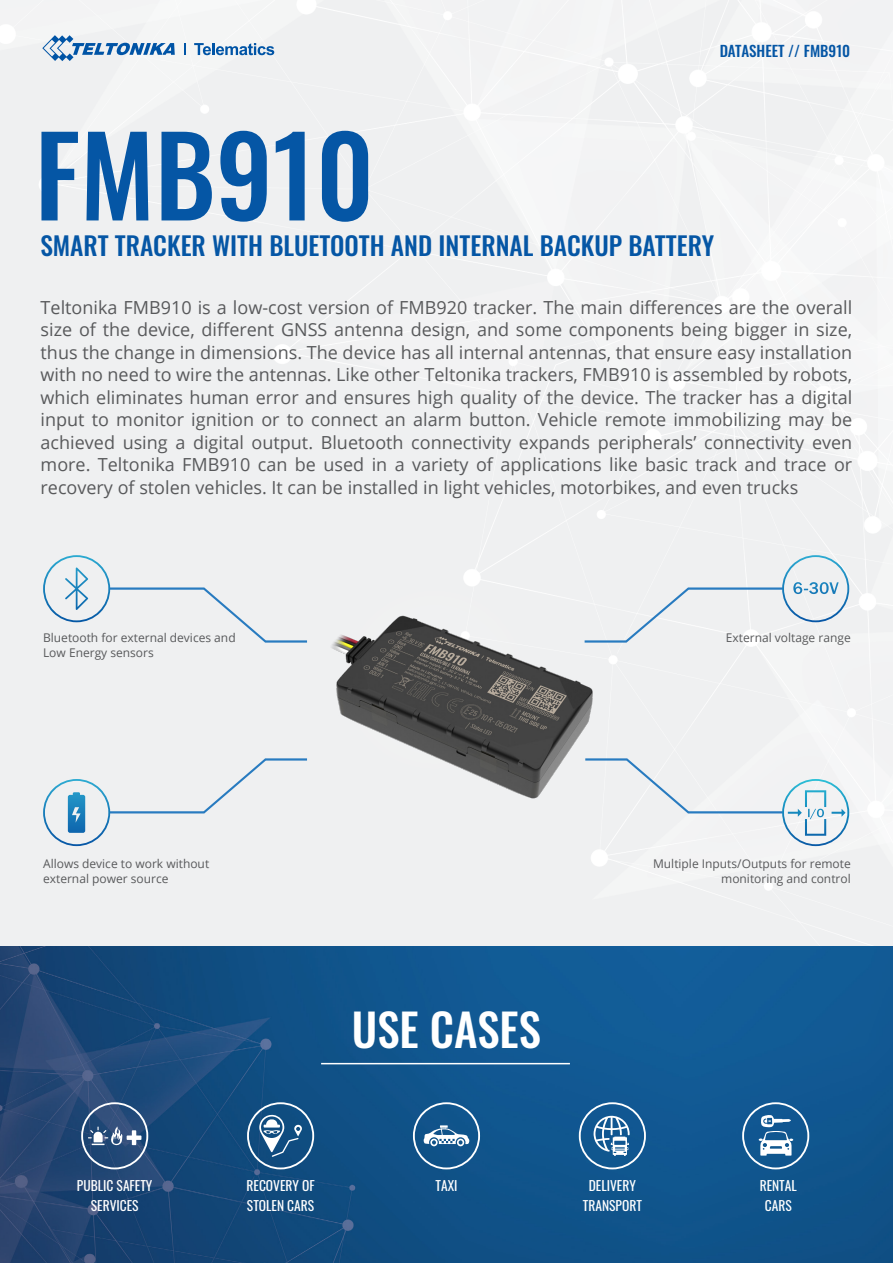
<style>
.page{position:relative;width:893px;height:1263px;background:#fff}
.page>*{position:absolute;margin:0;border:0;box-sizing:border-box;transform-origin:0 0}
.t1{font:500 109.5px "Oswald";color:#0556a5}
.t2{font:500 45px "Oswald";color:#fff}
.t3{font:500 25.5px "Oswald";color:#0556a5}
.t4{font:18px/22.5px "Open Sans";color:#58595b;text-align:justify}
.t5{font:500 15px "Oswald";color:#0556a5}
.t6{font:13.5px/19.5px "Oswald";color:#fff;text-align:center}
.t7{font:12px/15px "Open Sans";color:#58595b}
</style>
<div class="page">
<img style="left:0;top:946px;width:893px;height:317px">
<div style="left:220px;top:465px;width:428px;height:428px;background:#eff0f1;border-radius:214px"></div>
<svg style="left:631px;top:757px;width:218px;height:89px"></svg>
<svg style="left:609px;top:555px;width:240px;height:89px"></svg>
<svg style="left:43px;top:757px;width:215px;height:89px"></svg>
<svg style="left:43px;top:555px;width:216px;height:89px"></svg>
<svg style="left:81px;top:1102px;width:67px;height:67px;background:#47668c"></svg>
<svg style="left:413px;top:1102px;width:67px;height:67px;background:#39709e"></svg>
<svg style="left:247px;top:1102px;width:67px;height:67px;background:#3c6d97"></svg>
<svg style="left:742px;top:1102px;width:67px;height:67px;background:#437aa8"></svg>
<svg style="left:579px;top:1102px;width:67px;height:67px;background:#4179a7"></svg>
<hr style="left:321px;top:1063px;width:249px;height:1px;background:#fff">
<svg style="left:184px;top:43px;width:2px;height:12px"></svg>
<svg style="left:42px;top:35px;width:133px;height:26px"></svg>
<svg style="left:194px;top:43px;width:80px;height:12px"></svg>
<img style="left:258px;top:582px;width:373px;height:304px">
<h1 class="t1" style="left:35px;top:119px;width:341px">FMB910</h1>
<p class="t5" style="left:720px;top:43px;width:132px">DATASHEET // FMB910</p>
<h3 class="t3" style="left:40px;top:232px;width:675px">SMART TRACKER WITH BLUETOOTH AND INTERNAL BACKUP BATTERY</h3>
<p class="t4" style="left:41px;top:295px;width:813px">Teltonika FMB910 is a low-cost version of FMB920 tracker. The main differences are the overall size of the device, different GNSS antenna design, and some components being bigger in size, thus the change in dimensions. The device has all internal antennas, that ensure easy installation with no need to wire the antennas. Like other Teltonika trackers, FMB910 is assembled by robots, which eliminates human error and ensures high quality of the device. The tracker has a digital input to monitor ignition or to connect an alarm button. Vehicle remote immobilizing may be achieved using a digital output. Bluetooth connectivity expands peripherals’ connectivity even more. Teltonika FMB910 can be used in a variety of applications like basic track and trace or recovery of stolen vehicles. It can be installed in light vehicles, motorbikes, and even trucks</p>
<p class="t7" style="left:43px;top:630px;width:194px">Bluetooth for external devices and<br>Low Energy sensors</p>
<p class="t7" style="left:726px;top:630px;width:126px">External voltage range</p>
<p class="t7" style="left:43px;top:856px;width:168px">Allows device to work without external power source</p>
<h2 class="t2" style="left:352px;top:1006px;width:191px">USE CASES</h2>
<p class="t7" style="left:653px;top:856px;width:199px;text-align:right">Multiple Inputs/Outputs for remote monitoring and control</p>
<p class="t6" style="left:77px;top:1175px;width:77px">PUBLIC SAFETY<br>SERVICES</p>
<p class="t6" style="left:246px;top:1175px;width:70px">RECOVERY OF</p>
<p class="t6" style="left:435px;top:1175px;width:24px">TAXI</p>
<p class="t6" style="left:247px;top:1194px;width:69px">STOLEN CARS</p>
<p class="t6" style="left:583px;top:1175px;width:61px">DELIVERY<br>TRANSPORT</p>
<p class="t6" style="left:760px;top:1175px;width:39px">RENTAL<br>CARS</p>
</div>
